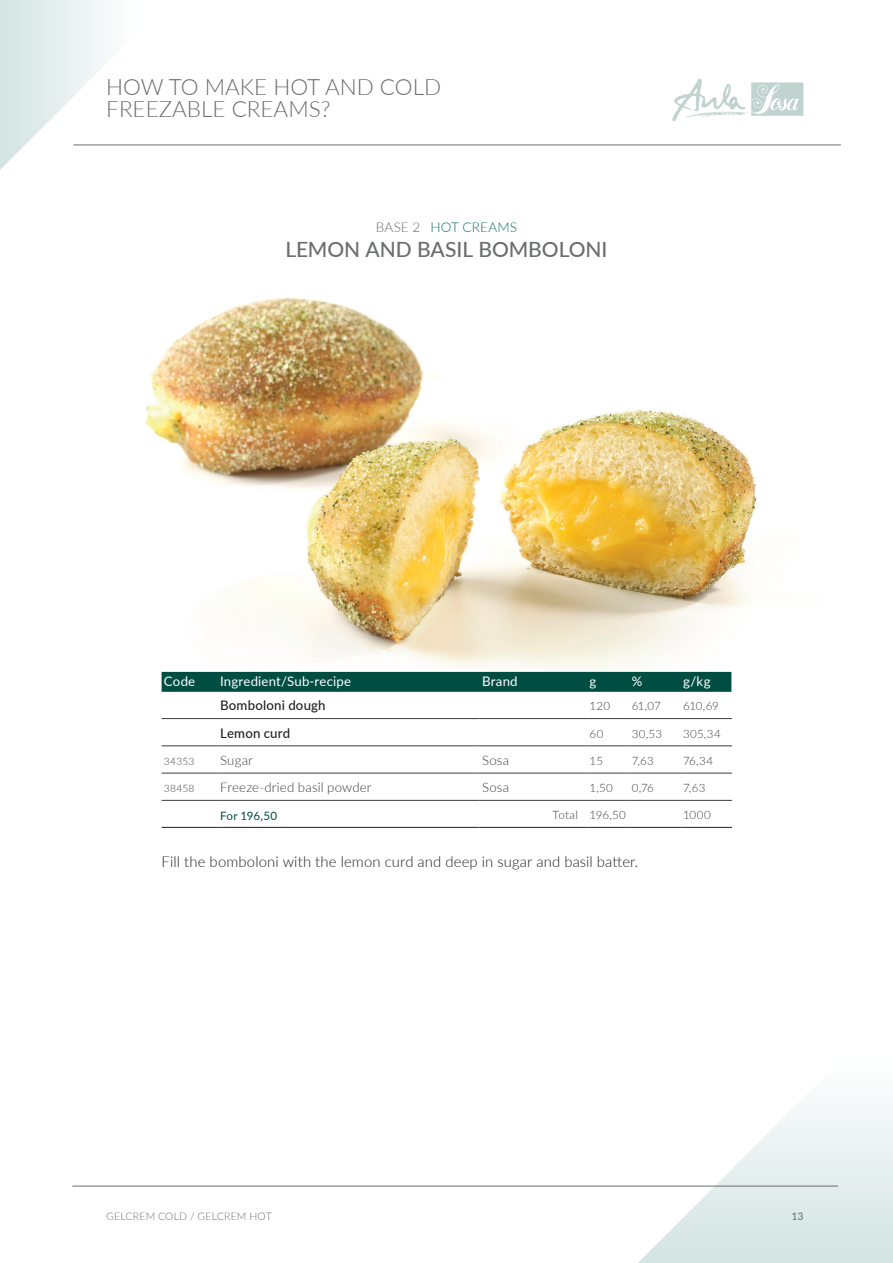
<style>
.page{position:relative;width:893px;height:1263px;background:#fff}
.page>*{position:absolute;margin:0;border:0;box-sizing:border-box;transform-origin:0 0}
.t1{font:300 22.5px/22.5px "Lato";color:#6c6d70}
.t2{font:500 21px "Lato";letter-spacing:-.005em;color:#6c6d70}
.t3{font:300 14.85px "Lato";letter-spacing:.01em;color:#231f20}
.t4{font:300 13.5px "Lato";letter-spacing:.01em;color:#10736d}
.t5{font:13.2px "Lato";letter-spacing:.015em;color:#fff}
.t6{font:300 13.2px "Lato";letter-spacing:.015em;color:#3e3e3f}
.t7{font:500 13.2px "Lato";letter-spacing:.015em;color:#231f20}
.t8{font:300 11.55px "Lato";letter-spacing:.015em;color:#3e3e3f}
.t9{font:11.55px "Lato";letter-spacing:.005em;color:#004d42}
.t10{font:300 10.5px "Lato";letter-spacing:.015em;color:#6c6d70}
.t11{font:10.5px "Lato";color:#6c6d70}
.t12{font:300 10.2px "Lato";letter-spacing:.025em;color:#3e3e3f}
.s1{color:#6c6d70}
</style>
<div class="page">
<img style="left:145px;top:298px;width:612px;height:422px">
<svg style="left:638px;top:1104px;width:255px;height:159px"></svg>
<hr style="left:73px;top:1186px;width:765px;height:1px;background:#6c6d70">
<svg style="left:0;top:0;width:170px;height:170px"></svg>
<hr style="left:73px;top:145px;width:768px;height:1px;background:#6c6d70">
<svg style="left:672px;top:78px;width:131px;height:43px"></svg>
<div style="left:162px;top:672px;width:569px;height:20px;background:#004d42"></div>
<hr style="left:162px;top:718px;width:56px;height:1px;background:#3e3e3f">
<hr style="left:218px;top:718px;width:262px;height:1px;background:#3e3e3f">
<hr style="left:480px;top:718px;width:107px;height:1px;background:#3e3e3f">
<hr style="left:587px;top:718px;width:42px;height:1px;background:#3e3e3f">
<hr style="left:629px;top:718px;width:52px;height:1px;background:#3e3e3f">
<hr style="left:681px;top:718px;width:50px;height:1px;background:#3e3e3f">
<hr style="left:162px;top:827px;width:56px;height:1px;background:#231f20">
<hr style="left:218px;top:827px;width:262px;height:1px;background:#231f20">
<hr style="left:480px;top:827px;width:107px;height:1px;background:#231f20">
<hr style="left:587px;top:827px;width:42px;height:1px;background:#231f20">
<hr style="left:629px;top:827px;width:52px;height:1px;background:#231f20">
<hr style="left:681px;top:827px;width:50px;height:1px;background:#231f20">
<hr style="left:162px;top:745px;width:56px;height:1px;background:#3e3e3f">
<hr style="left:218px;top:745px;width:262px;height:1px;background:#3e3e3f">
<hr style="left:480px;top:745px;width:107px;height:1px;background:#3e3e3f">
<hr style="left:587px;top:745px;width:42px;height:1px;background:#3e3e3f">
<hr style="left:629px;top:745px;width:52px;height:1px;background:#3e3e3f">
<hr style="left:681px;top:745px;width:50px;height:1px;background:#3e3e3f">
<hr style="left:162px;top:773px;width:56px;height:1px;background:#3e3e3f">
<hr style="left:218px;top:773px;width:262px;height:1px;background:#3e3e3f">
<hr style="left:480px;top:773px;width:107px;height:1px;background:#3e3e3f">
<hr style="left:587px;top:773px;width:42px;height:1px;background:#3e3e3f">
<hr style="left:629px;top:773px;width:52px;height:1px;background:#3e3e3f">
<hr style="left:681px;top:773px;width:50px;height:1px;background:#3e3e3f">
<hr style="left:162px;top:800px;width:56px;height:1px;background:#3e3e3f">
<hr style="left:218px;top:800px;width:262px;height:1px;background:#3e3e3f">
<hr style="left:480px;top:800px;width:107px;height:1px;background:#3e3e3f">
<hr style="left:587px;top:800px;width:42px;height:1px;background:#3e3e3f">
<hr style="left:629px;top:800px;width:52px;height:1px;background:#3e3e3f">
<hr style="left:681px;top:800px;width:50px;height:1px;background:#3e3e3f">
<h1 class="t1" style="left:106px;top:74px;width:336px">HOW TO MAKE HOT AND COLD<br>FREEZABLE CREAMS?</h1>
<p class="t4" style="left:376px;top:218px;width:143px"><span class="s1">BASE 2</span> HOT CREAMS</p>
<h2 class="t2" style="left:285px;top:234px;width:324px">LEMON AND BASIL BOMBOLONI</h2>
<p class="t5" style="left:164px;top:672px;width:33px">Code</p>
<p class="t5" style="left:220px;top:672px;width:133px">Ingredient/Sub-recipe</p>
<p class="t5" style="left:482px;top:672px;width:37px">Brand</p>
<p class="t5" style="left:590px;top:672px;width:8px">g</p>
<p class="t5" style="left:632px;top:672px;width:12px">%</p>
<p class="t5" style="left:683px;top:672px;width:29px">g/kg</p>
<p class="t7" style="left:220px;top:696px;width:107px">Bomboloni dough</p>
<p class="t8" style="left:590px;top:698px;width:22px">120</p>
<p class="t8" style="left:632px;top:698px;width:31px">61,07</p>
<p class="t8" style="left:683px;top:698px;width:37px">610,69</p>
<p class="t7" style="left:220px;top:723px;width:72px">Lemon curd</p>
<p class="t8" style="left:590px;top:725px;width:15px">60</p>
<p class="t8" style="left:632px;top:725px;width:32px">30,53</p>
<p class="t8" style="left:683px;top:725px;width:39px">305,34</p>
<p class="t12" style="left:164px;top:754px;width:32px">34353</p>
<p class="t6" style="left:220px;top:751px;width:34px">Sugar</p>
<p class="t6" style="left:482px;top:751px;width:29px">Sosa</p>
<p class="t8" style="left:590px;top:753px;width:15px">15</p>
<p class="t8" style="left:632px;top:753px;width:24px">7,63</p>
<p class="t8" style="left:683px;top:753px;width:31px">76,34</p>
<p class="t12" style="left:164px;top:781px;width:32px">38458</p>
<p class="t6" style="left:220px;top:778px;width:153px">Freeze-dried basil powder</p>
<p class="t6" style="left:482px;top:778px;width:29px">Sosa</p>
<p class="t8" style="left:590px;top:780px;width:25px">1,50</p>
<p class="t8" style="left:632px;top:780px;width:24px">0,76</p>
<p class="t8" style="left:683px;top:780px;width:24px">7,63</p>
<p class="t9" style="left:220px;top:808px;width:59px">For 196,50</p>
<p class="t8" style="left:553px;top:807px;width:75px">Total 196,50</p>
<p class="t8" style="left:683px;top:807px;width:29px">1000</p>
<p class="t3" style="left:162px;top:851px;width:478px">Fill the bomboloni with the lemon curd and deep in sugar and basil batter.</p>
<p class="t10" style="left:106px;top:1209px;width:167px">GELCREM COLD / GELCREM HOT</p>
<p class="t11" style="left:792px;top:1209px;width:14px">13</p>
</div>
